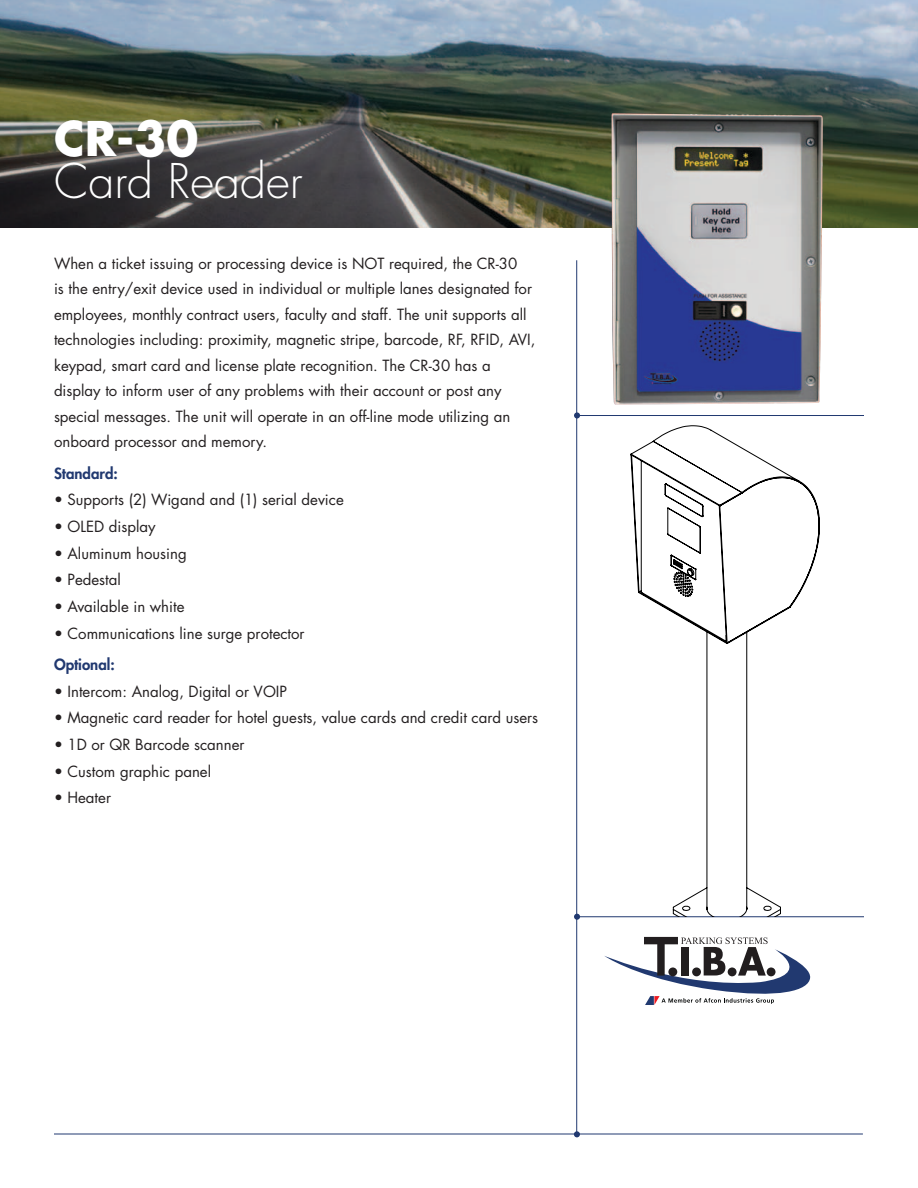
<style>
.page{position:relative;width:918px;height:1188px;background:#fff}
.page>*{position:absolute;margin:0;border:0;box-sizing:border-box;transform-origin:0 0}
.t1{font:300 46.5px "Futura";color:#fff}
.t2{font:700 46.5px "Futura";color:#fff}
.t3{font:15px/25.5px "Futura";color:#231f20}
.t4{font:800 15px "Futura";color:#213970}
</style>
<div class="page">
<img style="left:0;top:0;width:918px;height:228px">
<hr style="left:576px;top:260px;width:1px;height:874px;background:#213970">
<hr style="left:54px;top:1134px;width:809px;height:1px;background:#213970">
<svg style="left:574px;top:1131px;width:6px;height:6px"></svg>
<svg style="left:604px;top:937px;width:206px;height:68px"></svg>
<hr style="left:578px;top:916px;width:286px;height:1px;background:#213970">
<svg style="left:574px;top:914px;width:6px;height:6px"></svg>
<hr style="left:578px;top:415px;width:286px;height:1px;background:#213970">
<svg style="left:574px;top:412px;width:6px;height:6px"></svg>
<img style="left:611px;top:113px;width:212px;height:289px">
<svg style="left:611px;top:389px;width:208px;height:16px;background:#7a7b83"></svg>
<svg style="left:599px;top:425px;width:221px;height:492px"></svg>
<h1 class="t2" style="left:54px;top:106px;width:146px">CR-30</h1>
<h1 class="t1" style="left:54px;top:151px;width:250px">Card Reader</h1>
<p class="t3" style="left:54px;top:250px;width:483px">When a ticket issuing or processing device is NOT required, the CR-30<br>is the entry/exit device used in individual or multiple lanes designated for employees, monthly contract users, faculty and staff. The unit supports all technologies including: proximity, magnetic stripe, barcode, RF, RFID, AVI, keypad, smart card and license plate recognition. The CR-30 has a display to inform user of any problems with their account or post any special messages. The unit will operate in an off-line mode utilizing an onboard processor and memory.</p>
<p class="t4" style="left:54px;top:463px;width:65px">Standard:</p>
<p class="t3" style="left:54px;top:487px;width:291px">• Supports (2) Wigand and (1) serial device</p>
<p class="t3" style="left:54px;top:514px;width:103px">• OLED display</p>
<p class="t3" style="left:54px;top:540px;width:134px">• Aluminum housing</p>
<p class="t3" style="left:54px;top:567px;width:68px">• Pedestal</p>
<p class="t3" style="left:54px;top:594px;width:132px">• Available in white</p>
<p class="t3" style="left:54px;top:620px;width:252px">• Communications line surge protector</p>
<p class="t4" style="left:54px;top:655px;width:62px">Optional:</p>
<p class="t3" style="left:54px;top:678px;width:235px">• Intercom: Analog, Digital or VOIP</p>
<p class="t3" style="left:54px;top:705px;width:486px">• Magnetic card reader for hotel guests, value cards and credit card users</p>
<p class="t3" style="left:54px;top:732px;width:192px">• 1D or QR Barcode scanner</p>
<p class="t3" style="left:54px;top:758px;width:159px">• Custom graphic panel</p>
<p class="t3" style="left:54px;top:785px;width:59px">• Heater</p>
</div>
